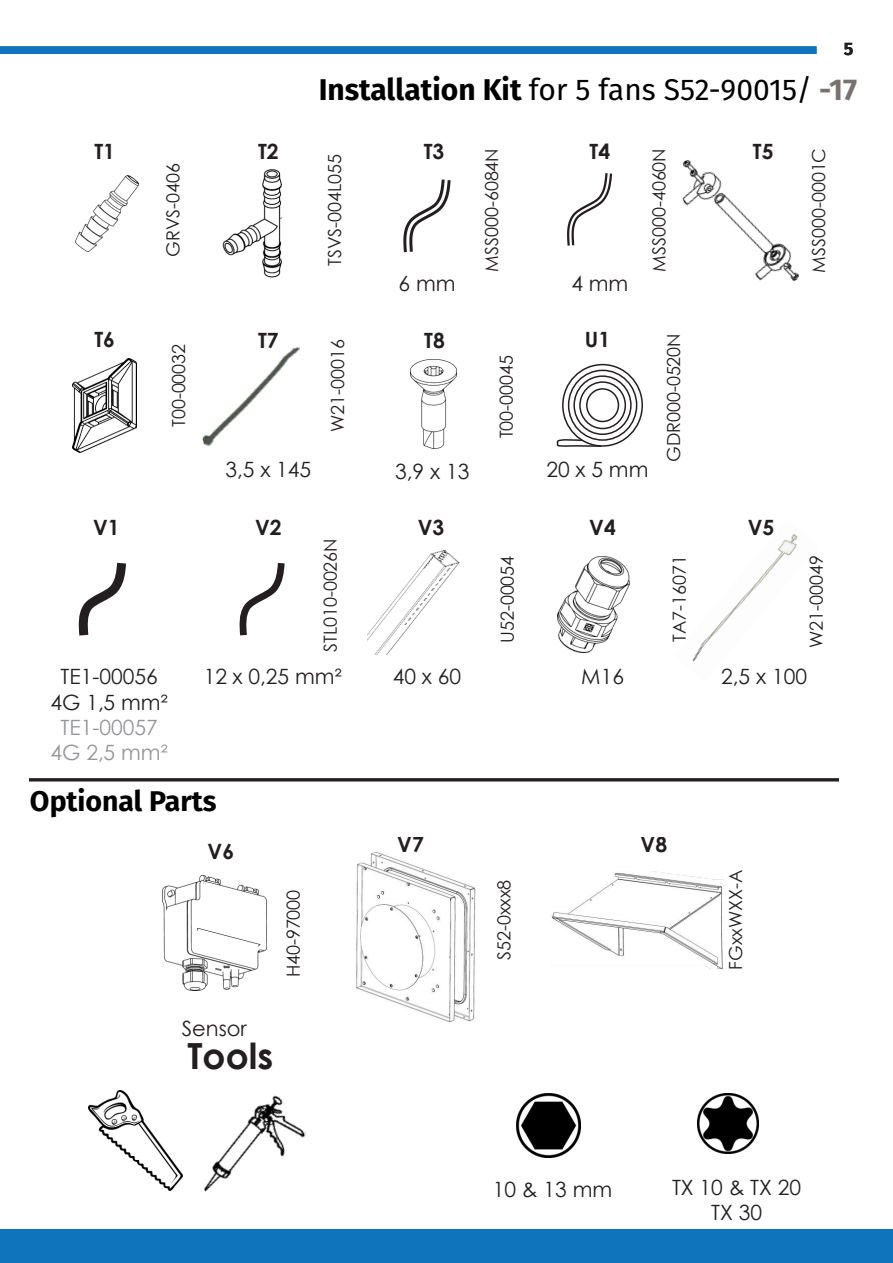
<style>
.page{position:relative;width:893px;height:1263px;background:#fff}
.page>*{position:absolute;margin:0;border:0;box-sizing:border-box;transform-origin:0 0}
.t1{font:700 36px "Century Gothic";color:#231f20}
.t2{font:30px "Fira Sans";color:#000}
.t3{font:700 28.5px "Fira Sans";color:#000}
.t4{font:700 21.15px "Century Gothic";color:#231f20}
.t5{font:21px/25.2px "Century Gothic";color:#231f20;text-align:center}
.t6{font:700 21px "Century Gothic";color:#231f20}
.t7{font:18px "Century Gothic";letter-spacing:-.005em;color:#231f20}
.t8{font:700 18px "Fira Sans";color:#231f20}
.s1{color:#939598}
.s2{font-weight:700}
.s3{font-weight:700;color:#79716f}
</style>
<div class="page">
<div style="left:0;top:46px;width:816px;height:8px;background:#1074bc"></div>
<div style="left:0;top:1229px;width:893px;height:34px;background:#1074bc"></div>
<hr style="left:29px;top:778px;width:810px;height:3px;background:#231f20">
<img style="left:75px;top:175px;width:63px;height:77px">
<div style="left:586px;top:388px;width:33px;height:34px;border:2px solid #231f20;border-radius:50%"></div>
<div style="left:579px;top:381px;width:47px;height:48px;border:2px solid #231f20;border-radius:50%"></div>
<div style="left:573px;top:375px;width:59px;height:60px;border:2px solid #231f20;border-radius:50%"></div>
<div style="left:568px;top:370px;width:69px;height:71px;border:2px solid #231f20;border-radius:50%"></div>
<div style="left:562px;top:364px;width:81px;height:83px;border:2px solid #231f20;border-radius:50%"></div>
<svg style="left:556px;top:438px;width:46px;height:9px"></svg>
<svg style="left:403px;top:179px;width:48px;height:73px"></svg>
<svg style="left:567px;top:173px;width:45px;height:73px"></svg>
<img style="left:682px;top:160px;width:117px;height:121px">
<img style="left:73px;top:358px;width:63px;height:94px">
<img style="left:410px;top:359px;width:47px;height:89px">
<svg style="left:78px;top:562px;width:48px;height:74px"></svg>
<img style="left:557px;top:556px;width:72px;height:96px">
<svg style="left:239px;top:562px;width:46px;height:74px"></svg>
<img style="left:367px;top:550px;width:93px;height:105px">
<img style="left:202px;top:347px;width:98px;height:99px">
<img style="left:222px;top:169px;width:59px;height:109px">
<img style="left:516px;top:1093px;width:65px;height:65px">
<img style="left:698px;top:1093px;width:60px;height:61px">
<img style="left:182px;top:1095px;width:124px;height:97px">
<img style="left:88px;top:1090px;width:94px;height:101px">
<img style="left:692px;top:534px;width:106px;height:128px">
<img style="left:162px;top:876px;width:104px;height:115px">
<img style="left:355px;top:852px;width:121px;height:171px">
<img style="left:552px;top:871px;width:171px;height:99px">
<div style="left:54px;top:1157px;width:46px;height:52px;background:#fff"></div>
<p class="t8" style="left:844px;top:34px;width:11px">5</p>
<p class="t6" style="left:94px;top:136px;width:22px">T1</p>
<p class="t6" style="left:94px;top:323px;width:22px">T6</p>
<p class="t6" style="left:93px;top:511px;width:28px">V1</p>
<p class="t7" style="left:161px;top:257px;width:95px;rotate:-90deg">GRVS-0406</p>
<p class="t7" style="left:166px;top:427px;width:84px;rotate:-90deg">T00-00032</p>
<p class="t5" style="left:50px;top:664px;width:119px">TE1-00056<br>4G 1,5 mm²<br><span class="s1">TE1-00057<br>4G 2,5 mm²</span></p>
<p class="t1" style="left:536px;top:45px;width:200px">Montagekit</p>
<p class="t2" style="left:319px;top:66px;width:540px"><span class="s2">Installation Kit</span> for 5 fans S52-90015/ <span class="s3">-17</span></p>
<p class="t6" style="left:258px;top:136px;width:22px">T2</p>
<p class="t7" style="left:322px;top:266px;width:113px;rotate:-90deg">TSVS-004L055</p>
<p class="t6" style="left:424px;top:136px;width:22px">T3</p>
<p class="t7" style="left:479px;top:272px;width:125px;rotate:-90deg">MSS000-6084N</p>
<p class="t6" style="left:590px;top:136px;width:22px">T4</p>
<p class="t6" style="left:753px;top:136px;width:22px">T5</p>
<p class="t7" style="left:806px;top:273px;width:126px;rotate:-90deg">MSS000-0001C</p>
<p class="t7" style="left:646px;top:272px;width:125px;rotate:-90deg">MSS000-4060N</p>
<p class="t5" style="left:399px;top:270px;width:59px">6 mm</p>
<p class="t5" style="left:571px;top:270px;width:59px">4 mm</p>
<p class="t6" style="left:258px;top:324px;width:22px">T7</p>
<p class="t5" style="left:225px;top:456px;width:87px">3,5 x 145</p>
<p class="t7" style="left:325px;top:431px;width:94px;rotate:-90deg">W21-00016</p>
<p class="t6" style="left:424px;top:324px;width:22px">T8</p>
<p class="t5" style="left:395px;top:459px;width:76px">3,9 x 13</p>
<p class="t7" style="left:494px;top:438px;width:84px;rotate:-90deg">T00-00045</p>
<p class="t6" style="left:585px;top:323px;width:27px">U1</p>
<p class="t5" style="left:546px;top:456px;width:103px">20 x 5 mm</p>
<p class="t7" style="left:661px;top:462px;width:130px;rotate:-90deg">GDR000-0520N</p>
<p class="t6" style="left:255px;top:511px;width:28px">V2</p>
<p class="t6" style="left:418px;top:511px;width:28px">V3</p>
<p class="t6" style="left:589px;top:511px;width:28px">V4</p>
<p class="t6" style="left:748px;top:511px;width:28px">V5</p>
<p class="t7" style="left:318px;top:652px;width:115px;rotate:-90deg">STL010-0026N</p>
<p class="t7" style="left:495px;top:643px;width:89px;rotate:-90deg">U52-00054</p>
<p class="t7" style="left:667px;top:641px;width:88px;rotate:-90deg">TA7-16071</p>
<p class="t7" style="left:804px;top:648px;width:94px;rotate:-90deg">W21-00049</p>
<p class="t5" style="left:204px;top:664px;width:139px">12 x 0,25 mm²</p>
<p class="t5" style="left:393px;top:664px;width:70px">40 x 60</p>
<p class="t5" style="left:581px;top:664px;width:44px">M16</p>
<p class="t5" style="left:721px;top:664px;width:87px">2,5 x 100</p>
<p class="t3" style="left:30px;top:777px;width:188px">Optional Parts</p>
<p class="t4" style="left:208px;top:836px;width:28px">V6</p>
<p class="t7" style="left:281px;top:977px;width:89px;rotate:-90deg">H40-97000</p>
<p class="t5" style="left:182px;top:1015px;width:67px">Sensor</p>
<p class="t1" style="left:187px;top:1028px;width:87px">Tools</p>
<p class="t6" style="left:397px;top:828px;width:28px">V7</p>
<p class="t7" style="left:491px;top:960px;width:82px;rotate:-90deg">S52-0xxx8</p>
<p class="t6" style="left:641px;top:828px;width:28px">V8</p>
<p class="t7" style="left:723px;top:970px;width:101px;rotate:-90deg">FGxxWXX-A</p>
<p class="t5" style="left:493px;top:1176px;width:121px">10 &amp; 13 mm</p>
<p class="t5" style="left:672px;top:1174px;width:131px">TX 10 &amp; TX 20<br>TX 30</p>
</div>
